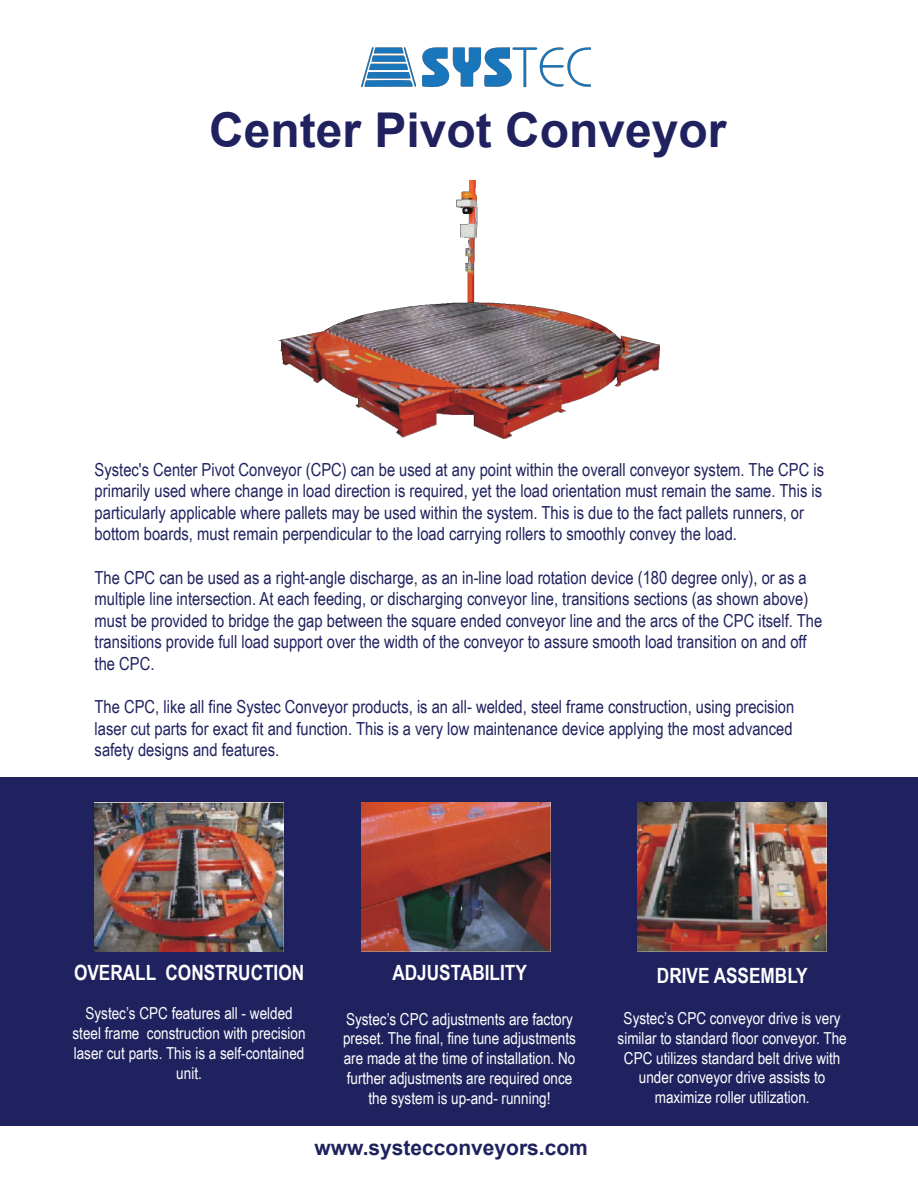
<style>
.page{position:relative;width:918px;height:1188px;background:#fff}
.page>*{position:absolute;margin:0;border:0;box-sizing:border-box;transform-origin:0 0}
.t1{font:700 48px "Arial";color:#20225f}
.t2{font:700 21px "Arial Narrow";color:#fff}
.t3{font:700 21px "Arial";color:#20225f}
.t4{font:18px/21.6px "Arial Narrow";color:#20225f}
.t5{font:16.5px/19.8px "Arial Narrow";color:#fff;text-align:center}
</style>
<div class="page">
<div style="left:0;top:777px;width:918px;height:349px;background:#20225f"></div>
<img style="left:456px;top:180px;width:23px;height:122px">
<img style="left:278px;top:302px;width:381px;height:136px">
<img style="left:362px;top:803px;width:189px;height:148px">
<img style="left:95px;top:803px;width:189px;height:148px">
<img style="left:638px;top:803px;width:189px;height:148px">
<img style="left:362px;top:47px;width:229px;height:40px">
<h1 class="t1" style="left:209px;top:98px;width:519px">Center Pivot Conveyor</h1>
<p class="t4" style="left:95px;top:458px;width:731px">Systec's Center Pivot Conveyor (CPC) can be used at any point within the overall conveyor system. The CPC is primarily used where change in load direction is required, yet the load orientation must remain the same. This is particularly applicable where pallets may be used within the system. This is due to the fact pallets runners, or bottom boards, must remain perpendicular to the load carrying rollers to smoothly convey the load.</p>
<p class="t4" style="left:95px;top:566px;width:729px">The CPC can be used as a right-angle discharge, as an in-line load rotation device (180 degree only), or as a multiple line intersection. At each feeding, or discharging conveyor line, transitions sections (as shown above) must be provided to bridge the gap between the square ended conveyor line and the arcs of the CPC itself. The transitions provide full load support over the width of the conveyor to assure smooth load transition on and off the CPC.</p>
<p class="t4" style="left:95px;top:695px;width:701px;text-align:justify">The CPC, like all fine Systec Conveyor products, is an all- welded, steel frame construction, using precision laser cut parts for exact fit and function. This is a very low maintenance device applying the most advanced safety designs and features.</p>
<p class="t2" style="left:74px;top:956px;width:232px">OVERALL CONSTRUCTION</p>
<p class="t5" style="left:73px;top:1003px;width:235px">Systec’s CPC features all - welded steel frame construction with precision laser cut parts. This is a self-contained unit.</p>
<p class="t2" style="left:392px;top:956px;width:136px">ADJUSTABILITY</p>
<p class="t5" style="left:343px;top:1008px;width:234px">Systec’s CPC adjustments are factory preset. The final, fine tune adjustments are made at the time of installation. No further adjustments are required once the system is up-and- running!</p>
<p class="t3" style="left:314px;top:1134px;width:275px">www.systecconveyors.com</p>
<p class="t2" style="left:657px;top:959px;width:152px">DRIVE ASSEMBLY</p>
<p class="t5" style="left:618px;top:1008px;width:231px">Systec’s CPC conveyor drive is very similar to standard floor conveyor. The CPC utilizes standard belt drive with under conveyor drive assists to maximize roller utilization.</p>
</div>
